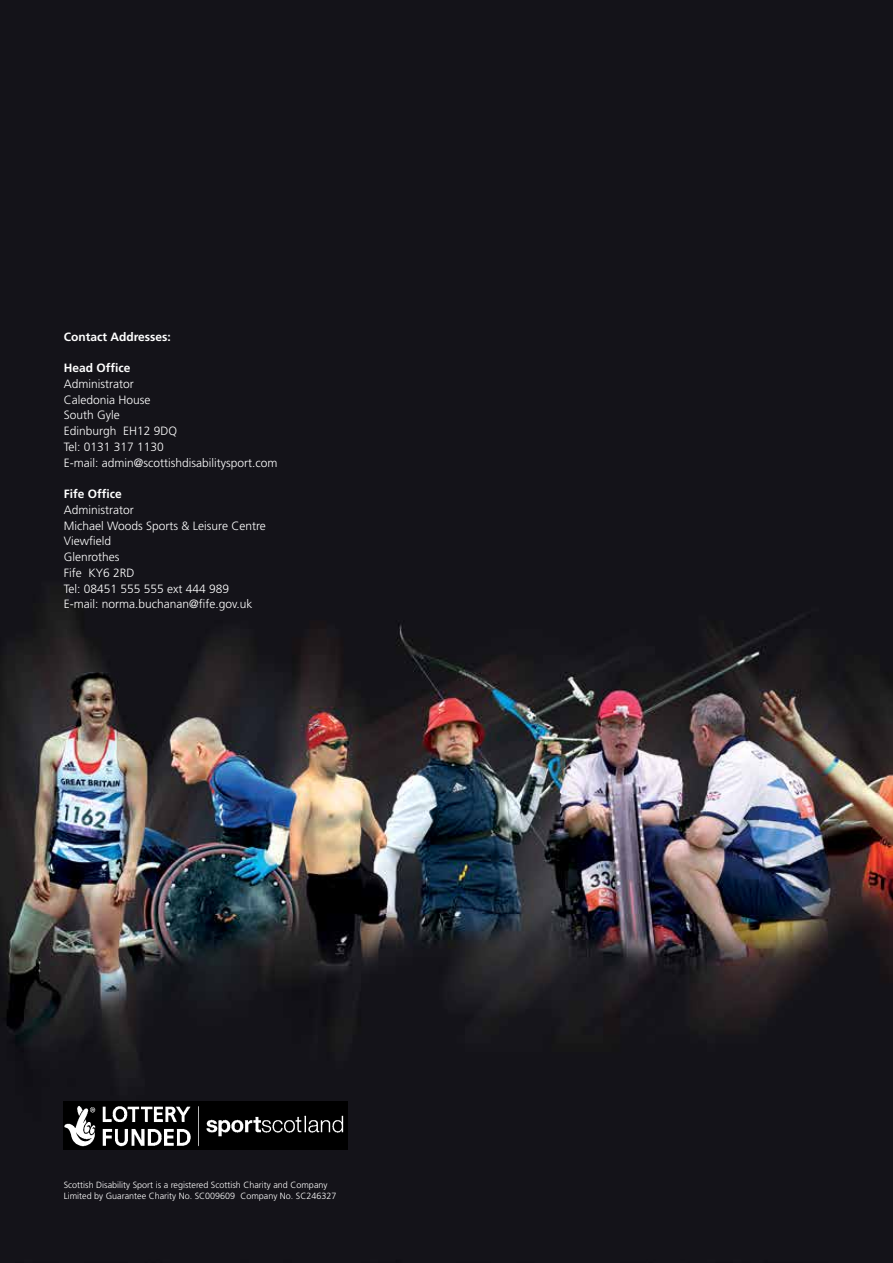
<style>
.page{position:relative;width:893px;height:1263px;background:#fff}
.page>*{position:absolute;margin:0;border:0;box-sizing:border-box;transform-origin:0 0}
.t1{font:300 12px/15.8px "Frutiger LT";color:#fff}
.t2{font:700 12px "Frutiger LT";color:#fff}
.t3{font:300 9px/10.8px "Frutiger LT";color:#fff}
</style>
<div class="page">
<img style="left:0;top:0;width:893px;height:1263px">
<img style="left:64px;top:1101px;width:284px;height:49px">
<p class="t2" style="left:64px;top:329px;width:109px">Contact Addresses:</p>
<p class="t2" style="left:64px;top:361px;width:68px">Head Office</p>
<p class="t1" style="left:64px;top:376px;width:215px">Administrator<br>Caledonia House<br>South Gyle<br>Edinburgh EH12 9DQ<br>Tel: 0131 317 1130<br>E-mail: admin@scottishdisabilitysport.com</p>
<p class="t2" style="left:64px;top:487px;width:60px">Fife Office</p>
<p class="t1" style="left:64px;top:502px;width:204px">Administrator<br>Michael Woods Sports &amp; Leisure Centre<br>Viewfield<br>Glenrothes<br>Fife KY6 2RD<br>Tel: 08451 555 555 ext 444 989<br>E-mail: norma.buchanan@fife.gov.uk</p>
<p class="t3" style="left:64px;top:1180px;width:274px">Scottish Disability Sport is a registered Scottish Charity and Company<br>Limited by Guarantee Charity No. SC009609 Company No. SC246327</p>
</div>
